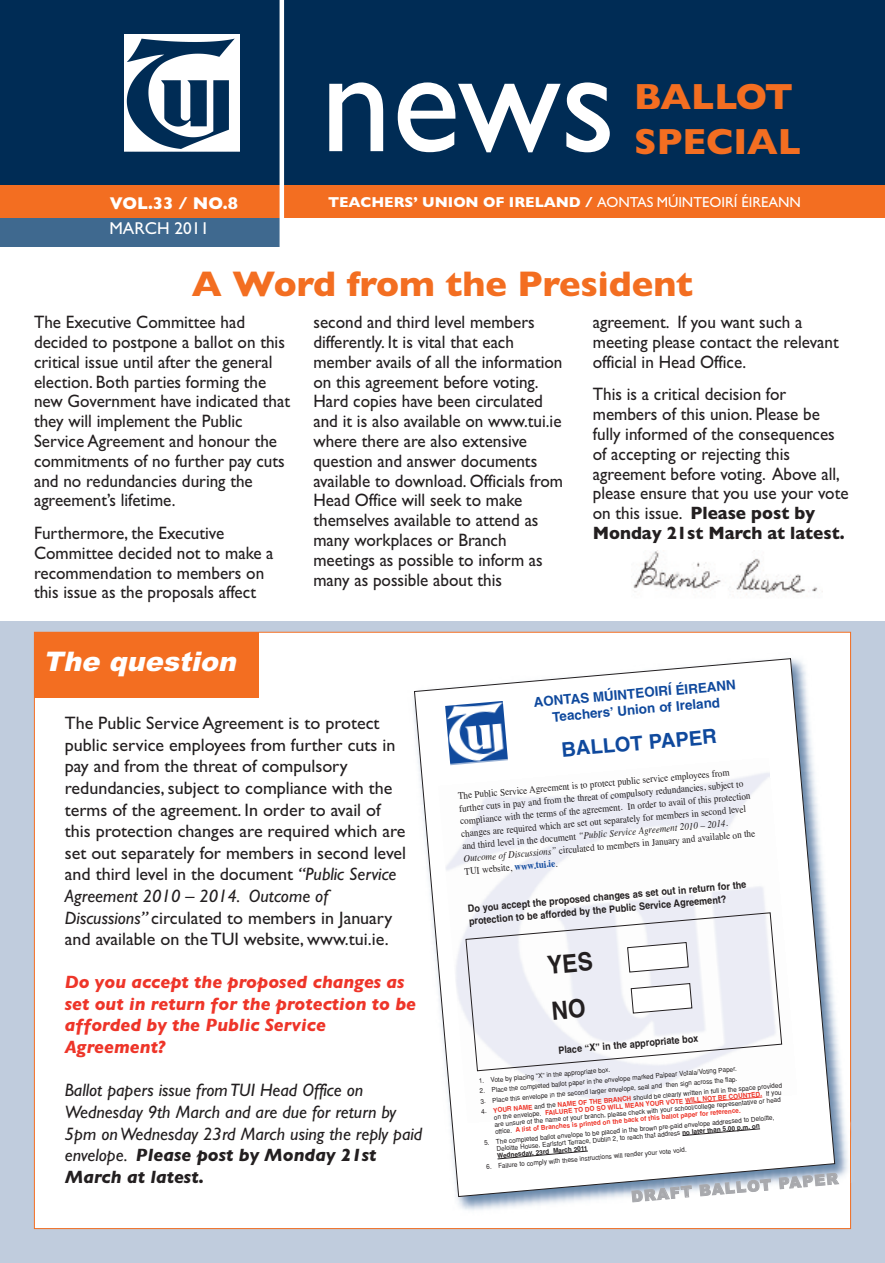
<style>
.page{position:relative;width:885px;height:1263px;background:#fff}
.page>*{position:absolute;margin:0;border:0;box-sizing:border-box;transform-origin:0 0}
.t1{font:150px "Gill Sans";color:#fff;scale:.95 1}
.t2{font:700 36.75px/44.1px "Gill Sans";color:#f36e21}
.t3{font:700 36px "Gill Sans";color:#f36e21}
.t4{font:italic 900 27px "Arial";color:#fff}
.t5{font:700 25.2px/46.2px "Helvetica";color:#231f20;scale:.9 1}
.t6{font:700 20.1px "Helvetica";color:#0f499d}
.t7{font:18px/19.8px "Gill Sans";color:#231f20;scale:.95 1}
.t8{font:18px/21.6px "Gill Sans";color:#231f20}
.t9{font:italic 18px/21.6px "Gill Sans";color:#231f20}
.t10{font:italic 700 18px/21.6px "Gill Sans";color:#ee3529}
.t11{font:700 17.25px "Gill Sans";color:#fff}
.t12{font:17.25px "Gill Sans";color:#fff}
.t13{font:900 15px "Arial";color:#a8a9ad}
.t14{font:700 14.55px "Gill Sans";color:#fff}
.t15{font:700 13.5px/16.2px "Helvetica";color:#0f499d;text-align:center}
.t16{font:10.05px/12.6px "Times";color:#231f20;scale:.9 1}
.t17{font:700 10.05px/12.6px "Helvetica";color:#231f20;scale:.9 1}
.t18{font:6.75px/7.2px "Helvetica";color:#231f20;scale:.95 1}
.s1{font-weight:400}
.s2{font-weight:700}
.s3{font-style:italic}
.s4{font-weight:700;color:#0f499d}
.s5{font-weight:700;color:#ee3529}
</style>
<div class="page">
<div style="left:0;top:621px;width:884px;height:642px;background:#c0ccdd"></div>
<div style="left:0;top:0;width:884px;height:186px;background:#002c55"></div>
<img style="left:124px;top:34px;width:115px;height:118px">
<div style="left:0;top:185px;width:884px;height:32px;background:#f36e21"></div>
<div style="left:0;top:218px;width:279px;height:29px;background:#3f698f"></div>
<div style="left:279px;top:0;width:5px;height:256px;background:#fff"></div>
<img style="left:633px;top:551px;width:185px;height:44px">
<div style="left:35px;top:633px;width:815px;height:595px;background:#fff"></div>
<img style="left:456px;top:1017px;width:392px;height:194px">
<img style="left:850px;top:1123px;width:1px;height:60px">
<svg style="left:413px;top:658px;width:422px;height:539px"></svg>
<div style="left:34px;top:632px;width:224px;height:65px;background:#f36e21"></div>
<h1 class="t1" style="left:320px;top:12px;width:312px">news</h1>
<h2 class="t2" style="left:634px;top:75px;width:168px">BALLOT<br>SPECIAL</h2>
<p class="t11" style="left:110px;top:193px;width:129px">VOL.33 / NO.8</p>
<p class="t14" style="left:328px;top:194px;width:474px">TEACHERS’ UNION OF IRELAND / <span class="s1">AONTAS MÚINTEOIRÍ ÉIREANN</span></p>
<p class="t12" style="left:109px;top:218px;width:101px">MARCH 2011</p>
<h3 class="t3" style="left:192px;top:263px;width:503px">A Word from the President</h3>
<p class="t7" style="left:34px;top:312px;width:271px">The Executive Committee had decided to postpone a ballot on this critical issue until after the general election. Both parties forming the new Government have indicated that they will implement the Public<br>Service Agreement and honour the commitments of no further pay cuts and no redundancies during the agreement’s lifetime.</p>
<p class="t7" style="left:34px;top:523px;width:254px">Furthermore, the Executive<br>Committee decided not to make a recommendation to members on this issue as the proposals affect</p>
<p class="t7" style="left:313px;top:312px;width:264px">second and third level members differently. It is vital that each member avails of all the information on this agreement before voting.<br>Hard copies have been circulated and it is also available on www.tui.ie where there are also extensive question and answer documents available to download. Officials from<br>Head Office will seek to make themselves available to attend as many workplaces or Branch meetings as possible to inform as many as possible about this</p>
<p class="t7" style="left:592px;top:312px;width:260px">agreement. If you want such a meeting please contact the relevant official in Head Office.</p>
<p class="t7" style="left:592px;top:384px;width:271px">This is a critical decision for members of this union. Please be fully informed of the consequences of accepting or rejecting this agreement before voting. Above all, please ensure that you use your vote on this issue. <span class="s2">Please post by<br>Monday 21st March at latest.</span></p>
<h3 class="t4" style="left:43px;top:646px;width:201px">The question</h3>
<p class="t8" style="left:65px;top:712px;width:343px">The Public Service Agreement is to protect public service employees from further cuts in pay and from the threat of compulsory redundancies, subject to compliance with the terms of the agreement. In order to avail of this protection changes are required which are set out separately for members in second level and third level in the document <span class="s3">“Public Service Agreement 2010 – 2014. Outcome of Discussions”</span> circulated to members in January and available on the TUI website, www.tui.ie.</p>
<p class="t10" style="left:65px;top:971px;width:353px">Do you accept the proposed changes as set out in return for the protection to be afforded by the Public Service<br>Agreement?</p>
<p class="t9" style="left:65px;top:1079px;width:359px">Ballot papers issue fromTUI Head Office on Wednesday 9th March and are due for return by 5pm onWednesday 23rd March using the reply paid envelope. <span class="s2">Please post by Monday 21st March at latest.</span></p>
<p class="t15" style="left:533px;top:695px;width:204px;rotate:-5deg">AONTAS MÚINTEOIRÍ ÉIREANN<br>Teachers’ Union of Ireland</p>
<p class="t6" style="left:560px;top:742px;width:157px;rotate:-5deg">BALLOT PAPER</p>
<p class="t16" style="left:457px;top:789px;width:327px;rotate:-5deg">The Public Service Agreement is to protect public service employees from further cuts in pay and from the threat of compulsory redundancies, subject to compliance with the terms of the agreement. In order to avail of this protection changes are required which are set out separately for members in second level and third level in the document <span class="s3">“Public Service Agreement 2010 – 2014.<br>Outcome of Discussions”</span> circulated to members in January and available on the TUI website, <span class="s4">www.tui.ie</span>.</p>
<p class="t17" style="left:467px;top:903px;width:312px;rotate:-5deg">Do you accept the proposed changes as set out in return for the protection to be afforded by the Public Service Agreement?</p>
<h3 class="t5" style="left:545px;top:944px;width:52px;rotate:-5deg">YES<br>NO</h3>
<p class="t17" style="left:558px;top:1045px;width:157px;rotate:-5deg">Place “X” in the appropriate box</p>
<p class="t18" style="left:478px;top:1077px;width:140px;rotate:-5deg">1. Vote by placing “X” in the appropriate box.</p>
<p class="t18" style="left:479px;top:1087px;width:273px;rotate:-5deg">2. Place the completed ballot paper in the envelope marked Paipear Votala/Voting Paper.</p>
<p class="t18" style="left:480px;top:1098px;width:273px;rotate:-5deg">3. Place this envelope in the second larger envelope, seal and then sign across the flap.</p>
<p class="t18" style="left:493px;top:1107px;width:306px;text-indent:-12px;rotate:-5deg">4. <span class="s5">YOUR NAME</span> and the <span class="s5">NAME OF THE BRANCH</span> should be clearly written in full in the space provided on the envelope. <span class="s5">FAILURE TO DO SO WILL MEAN YOUR VOTE WILL NOT BE COUNTED.</span> If you are unsure of the name of your branch, please check with your school/college representative or head office. <span class="s5">A list of Branches is printed on the back of this ballot paper for reference.</span></p>
<p class="t18" style="left:495px;top:1138px;width:295px;text-indent:-12px;rotate:-5deg">5. The completed ballot envelope to be placed in the brown pre-paid envelope addressed to Deloitte,<br>Deloitte House, Earlsfort Terrace, Dublin 2, to reach that address <span class="s2">no later than 5.00 p.m. on<br>Wednesday, 23rd March 2011</span></p>
<p class="t18" style="left:486px;top:1163px;width:213px;rotate:-5deg">6. Failure to comply with these instructions will render your vote void.</p>
<p class="t13" style="left:630px;top:1188px;width:209px;rotate:-5deg">DRAFT BALLOT PAPER</p>
</div>
